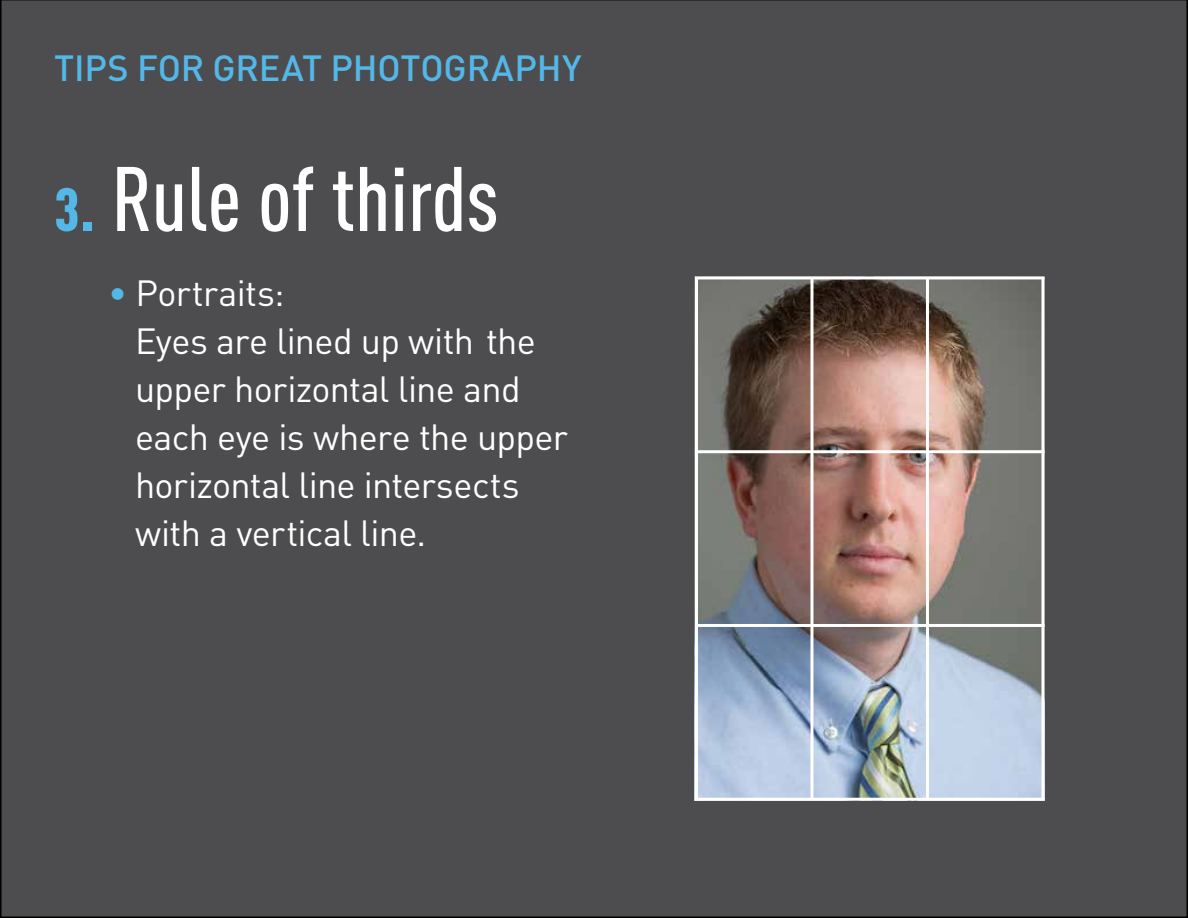
<style>
.page{position:relative;width:1188px;height:918px;background:#4d4d4f}
.page>*{position:absolute;margin:0;border:0;box-sizing:border-box;transform-origin:0 0}
.t1{font:500 condensed 90px "DIN Pro";color:#fff}
.t2{font:36px/48px "DIN Pro";letter-spacing:-.02em;color:#fff}
.t3{font:500 36px "DIN Pro";letter-spacing:-.005em;color:#53b7e8}
.s1{font-weight:900;font-size:60px;color:#53b7e8}
.s2{color:#53b7e8}
</style>
<div class="page">
<img style="left:698px;top:279px;width:343px;height:519px">
<hr style="left:695px;top:276px;width:349px;height:3px;background:#fff">
<hr style="left:695px;top:450px;width:349px;height:3px;background:#fff">
<hr style="left:695px;top:624px;width:349px;height:3px;background:#fff">
<hr style="left:695px;top:798px;width:349px;height:3px;background:#fff">
<hr style="left:1041px;top:277px;width:3px;height:523px;background:#fff">
<hr style="left:926px;top:277px;width:3px;height:523px;background:#fff">
<hr style="left:810px;top:277px;width:3px;height:523px;background:#fff">
<hr style="left:695px;top:277px;width:3px;height:523px;background:#fff">
<p class="t3" style="left:54px;top:44px;width:529px">TIPS FOR GREAT PHOTOGRAPHY</p>
<h1 class="t1" style="left:54px;top:146px;width:446px"><span class="s1">3.</span> Rule of thirds</h1>
<p class="t2" style="left:135px;top:268px;width:435px;text-indent:-27px"><span class="s2">•</span> Portraits:<br>Eyes are lined up with the upper horizontal line and each eye is where the upper horizontal line intersects with a vertical line.</p>
</div>
